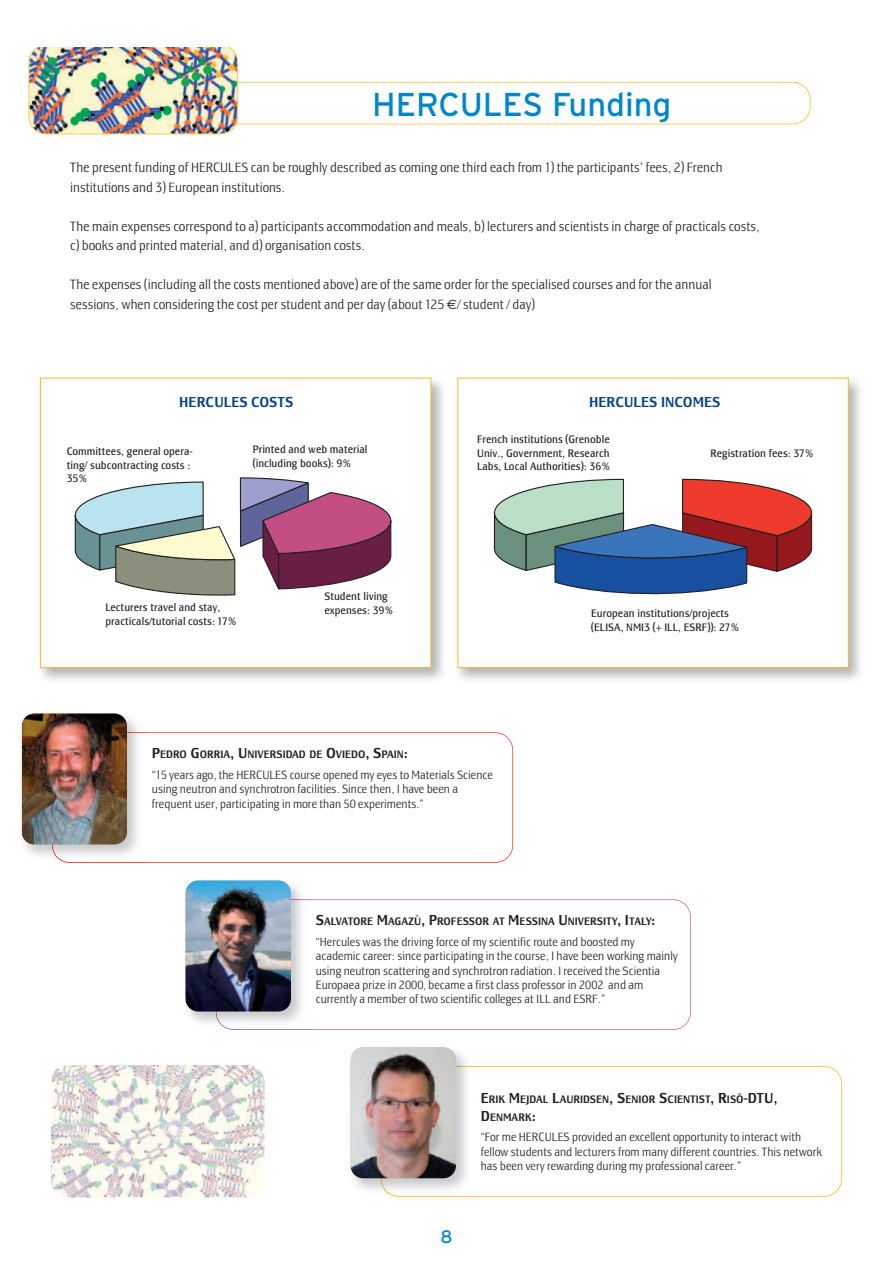
<style>
.page{position:relative;width:893px;height:1263px;background:#fff}
.page>*{position:absolute;margin:0;border:0;box-sizing:border-box;transform-origin:0 0}
.t1{font:33px "Interstate";color:#0087cb}
.t2{font:18px "Interstate";color:#0087cb}
.t3{font:500 15px "Dagblad";color:#03428b}
.t4{font:300 13.5px/19.5px "Dagblad";color:#231f20}
.t5{font:300 12px/14.4px "Dagblad";color:#231f20}
.t6{font:11.25px/13.5px "Dagblad";color:#231f20}
.t7{font:500 11.25px/18px "Dagblad";color:#231f20}
.s1{font-family:"Euro Sans";font-weight:400}
.s2{font-size:15px}
</style>
<div class="page">
<img style="left:39px;top:377px;width:821px;height:303px">
<div style="left:41px;top:378px;width:389px;height:289px;background:#fff"></div>
<svg style="left:75px;top:477px;width:316px;height:119px"></svg>
<div style="left:40px;top:378px;width:391px;height:290px;border:1px solid #fdb82a"></div>
<div style="left:458px;top:378px;width:390px;height:289px;background:#fff"></div>
<svg style="left:494px;top:479px;width:318px;height:115px"></svg>
<div style="left:457px;top:378px;width:392px;height:290px;border:1px solid #fdb82a"></div>
<div style="left:47px;top:82px;width:764px;height:42px;border:2px solid #fdb82a;border-radius:18px"></div>
<img style="left:29px;top:45px;width:208px;height:89px;border-radius:17px">
<div style="left:28px;top:45px;width:210px;height:89px;border:2px solid #fdb82a;border-radius:18px"></div>
<div style="left:52px;top:732px;width:461px;height:131px;border:2px solid #ef3c27;border-radius:18px"></div>
<img style="left:21px;top:714px;width:116px;height:142px">
<img style="left:52px;top:732px;width:95px;height:131px">
<img style="left:22px;top:713px;width:104px;height:131px;border-radius:13px">
<div style="left:216px;top:899px;width:475px;height:131px;border:2px solid #c569a1;border-radius:18px"></div>
<img style="left:185px;top:881px;width:116px;height:142px">
<img style="left:216px;top:899px;width:95px;height:131px">
<img style="left:186px;top:880px;width:105px;height:131px;border-radius:13px">
<div style="left:381px;top:1066px;width:461px;height:131px;border:2px solid #fdb82a;border-radius:18px"></div>
<img style="left:351px;top:1048px;width:115px;height:142px">
<img style="left:381px;top:1066px;width:95px;height:131px">
<img style="left:351px;top:1047px;width:105px;height:131px;border-radius:13px">
<img style="left:51px;top:1065px;width:214px;height:132px">
<div style="left:0;top:1px;width:893px;height:46px;background:#fff"></div>
<h1 class="t1" style="left:372px;top:85px;width:300px">HERCULES Funding</h1>
<p class="t4" style="left:70px;top:159px;width:654px">The present funding of HERCULES can be roughly described as coming one third each from 1) the participants’ fees, 2) French institutions and 3) European institutions.</p>
<p class="t4" style="left:70px;top:218px;width:691px">The main expenses correspond to a) participants accommodation and meals, b) lecturers and scientists in charge of practicals costs, c) books and printed material, and d) organisation costs.</p>
<p class="t4" style="left:70px;top:276px;width:643px">The expenses (including all the costs mentioned above) are of the same order for the specialised courses and for the annual sessions, when considering the cost per student and per day (about 125 <span class="s1">€</span>/ student / day)</p>
<p class="t3" style="left:179px;top:396px;width:116px">HERCULES COSTS</p>
<p class="t3" style="left:589px;top:396px;width:133px">HERCULES INCOMES</p>
<p class="t6" style="left:67px;top:445px;width:127px">Committees, general opera&shy;ting/ subcontracting costs :<br>35%</p>
<p class="t6" style="left:253px;top:444px;width:116px">Printed and web material (including books): 9%</p>
<p class="t6" style="left:106px;top:602px;width:133px">Lecturers travel and stay, practicals/tutorial costs: 17%</p>
<p class="t6" style="left:324px;top:591px;width:71px">Student living expenses: 39%</p>
<p class="t6" style="left:477px;top:434px;width:135px;text-align:justify">French institutions (Grenoble Univ., Government, Research Labs, Local Authorities): 36%</p>
<p class="t6" style="left:710px;top:447px;width:105px">Registration fees: 37%</p>
<p class="t6" style="left:591px;top:608px;width:150px">European institutions/projects (ELISA, NMI3 (+ ILL, ESRF)): 27%</p>
<p class="t7" style="left:152px;top:747px;width:258px"><span class="s2">P</span>EDRO <span class="s2">G</span>ORRIA<span class="s2">, U</span>NIVERSIDAD DE <span class="s2">O</span>VIEDO<span class="s2">, S</span>PAIN<span class="s2">:</span></p>
<p class="t5" style="left:152px;top:768px;width:343px">“15 years ago, the HERCULES course opened my eyes to Materials Science using neutron and synchrotron facilities. Since then, I have been a frequent user, participating in more than 50 experiments.”</p>
<p class="t7" style="left:316px;top:914px;width:341px"><span class="s2">S</span>ALVATORE <span class="s2">M</span>AGAZÙ<span class="s2">, P</span>ROFESSOR AT <span class="s2">M</span>ESSINA <span class="s2">U</span>NIVERSITY<span class="s2">, I</span>TALY<span class="s2">:</span></p>
<p class="t5" style="left:316px;top:935px;width:364px">“Hercules was the driving force of my scientific route and boosted my academic career: since participating in the course, I have been working mainly using neutron scattering and synchrotron radiation. I received the Scientia Europaea prize in 2000, became a first class professor in 2002 and am currently a member of two scientific colleges at ILL and ESRF.”</p>
<h2 class="t2" style="left:440px;top:1226px;width:14px">8</h2>
<p class="t7" style="left:481px;top:1091px;width:298px"><span class="s2">E</span>RIK <span class="s2">M</span>EJDAL <span class="s2">L</span>AURIDSEN<span class="s2">, S</span>ENIOR <span class="s2">S</span>CIENTIST<span class="s2">, R</span>ISÖ<span class="s2">-DTU,<br>D</span>ENMARK<span class="s2">:</span></p>
<p class="t5" style="left:481px;top:1131px;width:343px">“For me HERCULES provided an excellent opportunity to interact with fellow students and lecturers from many different countries. This network has been very rewarding during my professional career.”</p>
</div>
